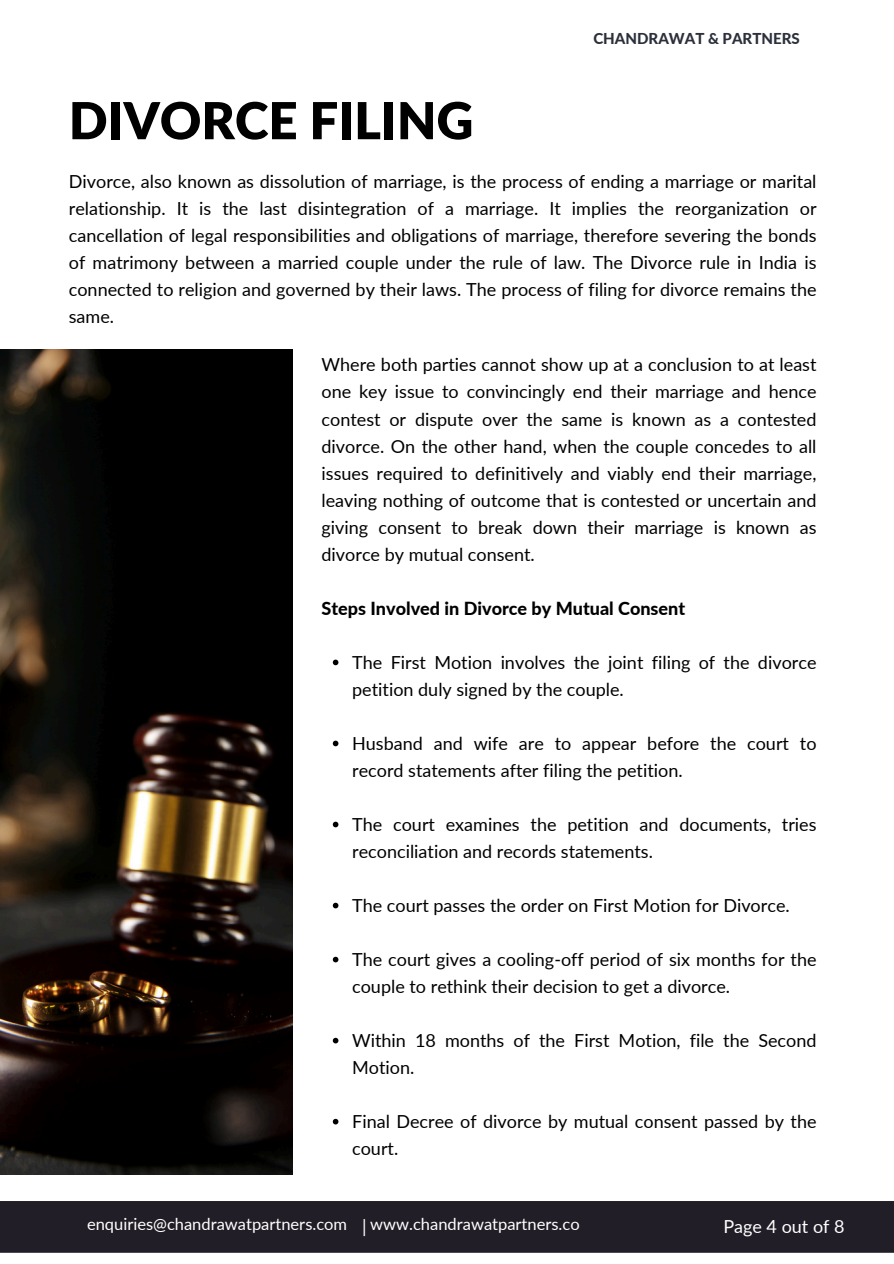
<style>
.page{position:relative;width:894px;height:1264px;background:#fff}
.page>*{position:absolute;margin:0;border:0;box-sizing:border-box;transform-origin:0 0}
.t1{font:900 51px "Lato";color:#000}
.t2{font:18px/27px "Lato";color:#000}
.t3{font:18px "Lato";color:#fff}
.t4{font:800 18px "Lato";color:#000}
.t5{font:16.5px "Lato";color:#fff}
.t6{font:800 15px "Lato";color:#2c303b}
</style>
<div class="page">
<svg style="left:0;top:1252px;width:893px;height:1px"></svg>
<img style="left:0;top:349px;width:292px;height:825px">
<svg style="left:333px;top:659px;width:5px;height:6px"></svg>
<svg style="left:333px;top:740px;width:5px;height:6px"></svg>
<svg style="left:333px;top:821px;width:5px;height:6px"></svg>
<svg style="left:333px;top:902px;width:5px;height:6px"></svg>
<svg style="left:333px;top:956px;width:5px;height:6px"></svg>
<svg style="left:333px;top:1037px;width:5px;height:6px"></svg>
<svg style="left:333px;top:1118px;width:5px;height:6px"></svg>
<div style="left:0;top:1200px;width:893px;height:52px;background:#221e27"></div>
<p class="t6" style="left:593px;top:30px;width:208px">CHANDRAWAT &amp; PARTNERS</p>
<p class="t1" style="left:69px;top:89px;width:406px">DIVORCE FILING</p>
<p class="t2" style="left:69px;top:167px;width:749px;text-align:justify">Divorce, also known as dissolution of marriage, is the process of ending a marriage or marital relationship. It is the last disintegration of a marriage. It implies the reorganization or cancellation of legal responsibilities and obligations of marriage, therefore severing the bonds of matrimony between a married couple under the rule of law. The Divorce rule in India is connected to religion and governed by their laws. The process of filing for divorce remains the same.</p>
<p class="t2" style="left:321px;top:351px;width:496px;text-align:justify">Where both parties cannot show up at a conclusion to at least one key issue to convincingly end their marriage and hence contest or dispute over the same is known as a contested divorce. On the other hand, when the couple concedes to all issues required to definitively and viably end their marriage, leaving nothing of outcome that is contested or uncertain and giving consent to break down their marriage is known as divorce by mutual consent.</p>
<h1 class="t4" style="left:321px;top:597px;width:365px">Steps Involved in Divorce by Mutual Consent</h1>
<h3 class="t2" style="left:352px;top:648px;width:466px">The First Motion involves the joint filing of the divorce petition duly signed by the couple.</h3>
<h3 class="t2" style="left:352px;top:729px;width:466px">Husband and wife are to appear before the court to record statements after filing the petition.</h3>
<h2 class="t2" style="left:352px;top:810px;width:466px">The court examines the petition and documents, tries reconciliation and records statements.</h2>
<p class="t2" style="left:352px;top:891px;width:439px">The court passes the order on First Motion for Divorce.</p>
<p class="t2" style="left:352px;top:945px;width:466px">The court gives a cooling-off period of six months for the couple to rethink their decision to get a divorce.</p>
<p class="t2" style="left:352px;top:1026px;width:466px">Within 18 months of the First Motion, file the Second<br>Motion.</p>
<p class="t2" style="left:352px;top:1107px;width:466px">Final Decree of divorce by mutual consent passed by the court.</p>
<h3 class="t5" style="left:87px;top:1214px;width:261px">enquiries@chandrawatpartners.com</h3>
<h3 class="t5" style="left:370px;top:1214px;width:211px">www.chandrawatpartners.co</h3>
<h3 class="t3" style="left:723px;top:1214px;width:123px">Page 4 out of 8</h3>
<p class="t3" style="left:87px;top:1214px;width:513px">enquiries@chandrawatpartners.co | www.chandrawatpartners.co</p>
<p class="t3" style="left:746px;top:1214px;width:108px">Page 1 out of</p>
</div>
